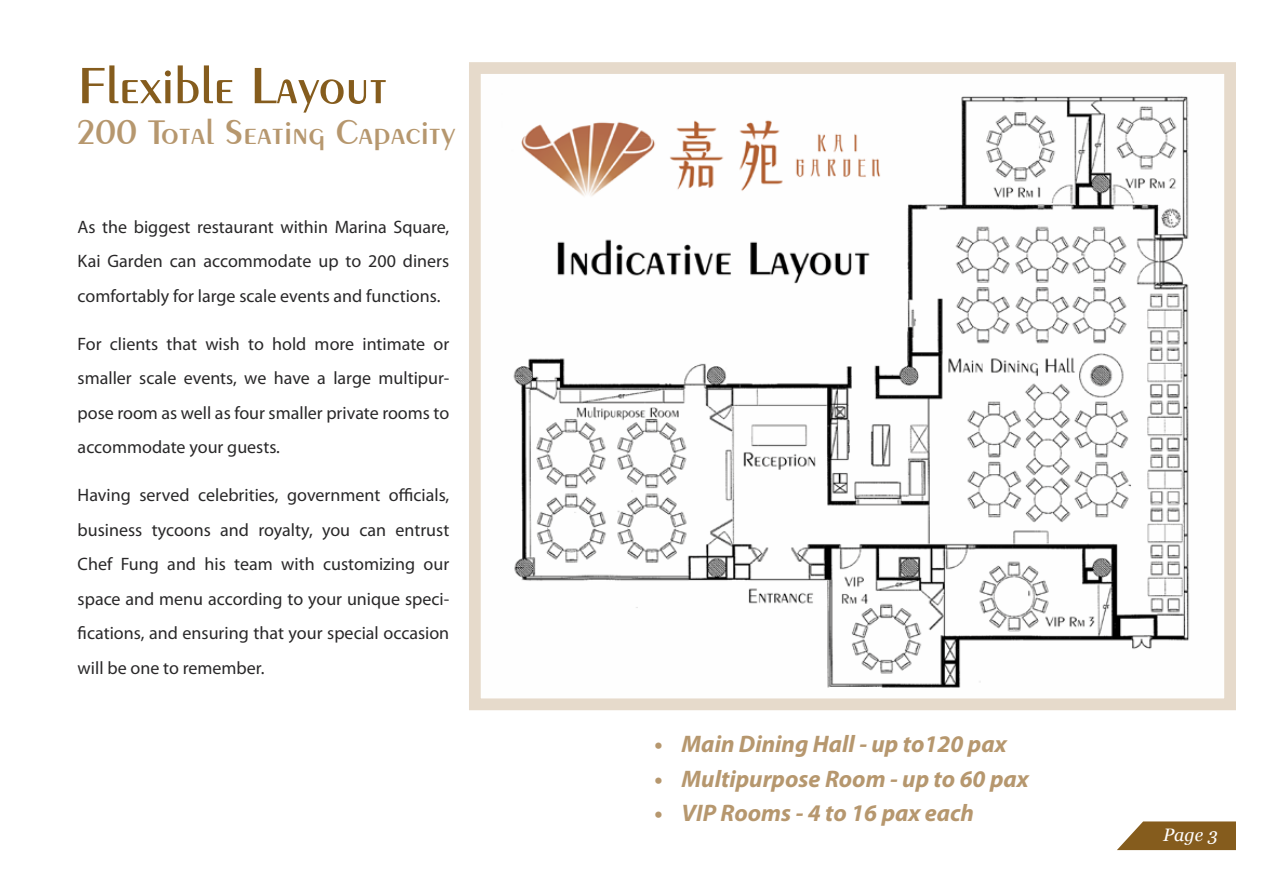
<style>
.page{position:relative;width:1263px;height:893px;background:#fff}
.page>*{position:absolute;margin:0;border:0;box-sizing:border-box;transform-origin:0 0}
.t1{font:600 54px "Exotic 350 BT";color:#855c1d}
.t2{font:600 36px "Exotic 350 BT";color:#b6976e}
.t3{font:italic 700 24px "Myriad Pro";color:#b6976e}
.t4{font:18px/34.5px "Myriad Pro";color:#292829;text-align:justify}
.t5{font:italic 18px "Georgia";color:#fff}
</style>
<div class="page">
<img style="left:513px;top:96px;width:677px;height:592px">
<div style="left:469px;top:62px;width:767px;height:648px;border:12px solid #e6dacb"></div>
<svg style="left:1117px;top:821px;width:119px;height:29px;background:#947039"></svg>
<h1 class="t1" style="left:78px;top:53px;width:311px">Flexible Layout</h1>
<h2 class="t2" style="left:78px;top:110px;width:379px">200 Total Seating Capacity</h2>
<p class="t4" style="left:78px;top:209px;width:373px">As the biggest restaurant within Marina Square, Kai Garden can accommodate up to 200 diners comfortably for large scale events and functions.</p>
<p class="t4" style="left:78px;top:326px;width:373px">For clients that wish to hold more intimate or smaller scale events, we have a large multipur&shy;pose room as well as four smaller private rooms to accommodate your guests.</p>
<p class="t4" style="left:78px;top:478px;width:373px">Having served celebrities, government officials, business tycoons and royalty, you can entrust Chef Fung and his team with customizing our space and menu according to your unique speci&shy;fications, and ensuring that your special occasion will be one to remember.</p>
<h3 class="t3" style="left:654px;top:728px;width:354px">• Main Dining Hall - up to120 pax</h3>
<h3 class="t3" style="left:654px;top:763px;width:376px">• Multipurpose Room - up to 60 pax</h3>
<h3 class="t3" style="left:654px;top:797px;width:321px">• VIP Rooms - 4 to 16 pax each</h3>
<p class="t5" style="left:1163px;top:823px;width:56px">Page 3</p>
</div>
